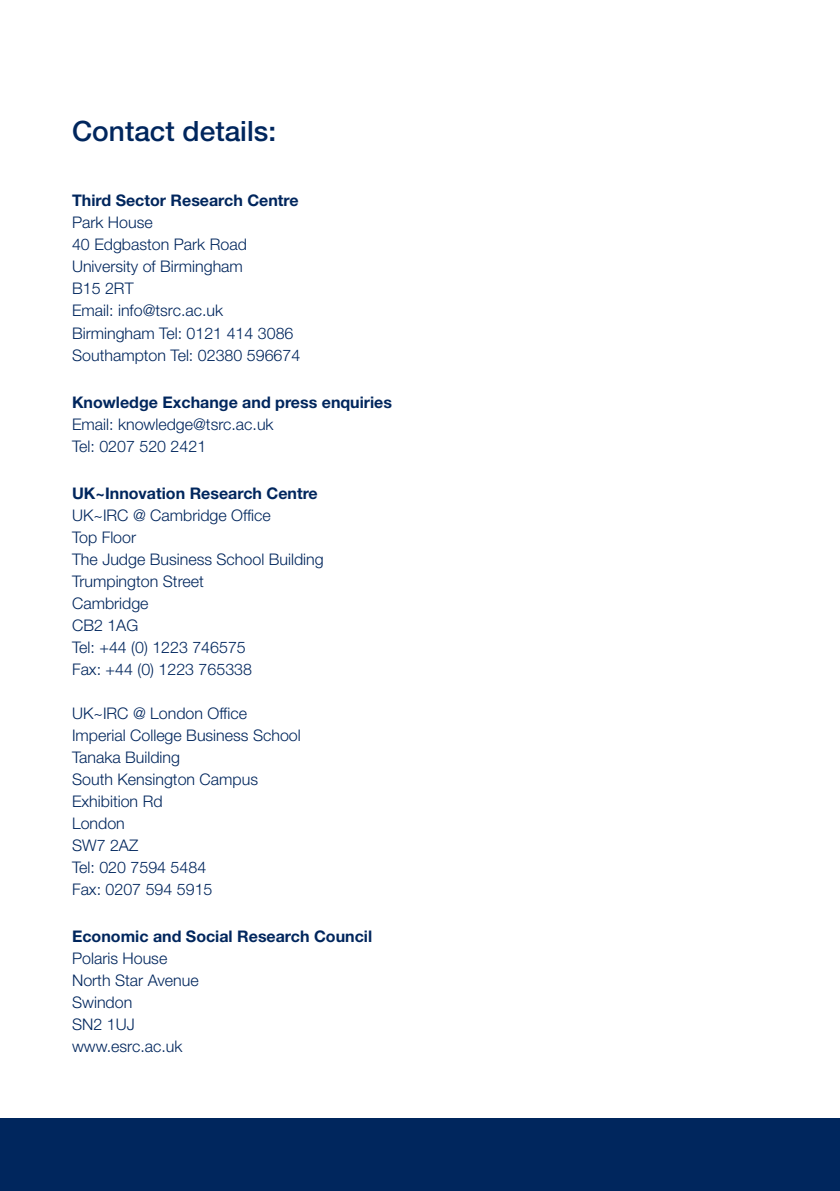
<style>
.page{position:relative;width:840px;height:1191px;background:#fff}
.page>*{position:absolute;margin:0;border:0;box-sizing:border-box;transform-origin:0 0}
.t1{font:500 28px "Helvetica Neue";color:#00265d}
.t2{font:300 16px "Helvetica Neue";color:#00265d}
.t3{font:700 16px "Helvetica Neue";color:#00265d}
</style>
<div class="page">
<div style="left:0;top:1119px;width:839px;height:72px;background:#00265d"></div>
<p class="t1" style="left:72px;top:114px;width:205px">Contact details:</p>
<p class="t3" style="left:72px;top:191px;width:228px">Third Sector Research Centre</p>
<p class="t2" style="left:72px;top:213px;width:82px">Park House</p>
<p class="t2" style="left:72px;top:235px;width:176px">40 Edgbaston Park Road</p>
<p class="t2" style="left:72px;top:257px;width:172px">University of Birmingham</p>
<p class="t2" style="left:72px;top:279px;width:63px">B15 2RT</p>
<p class="t2" style="left:72px;top:301px;width:152px">Email: info@tsrc.ac.uk</p>
<p class="t2" style="left:72px;top:323px;width:223px">Birmingham Tel: 0121 414 3086</p>
<p class="t2" style="left:72px;top:345px;width:229px">Southampton Tel: 02380 596674</p>
<p class="t3" style="left:72px;top:392px;width:321px">Knowledge Exchange and press enquiries</p>
<p class="t2" style="left:72px;top:414px;width:203px">Email: knowledge@tsrc.ac.uk</p>
<p class="t2" style="left:72px;top:436px;width:136px">Tel: 0207 520 2421</p>
<p class="t3" style="left:72px;top:483px;width:247px">UK~Innovation Research Centre</p>
<p class="t2" style="left:72px;top:505px;width:200px">UK~IRC @ Cambridge Office</p>
<p class="t2" style="left:72px;top:527px;width:66px">Top Floor</p>
<p class="t2" style="left:72px;top:549px;width:253px">The Judge Business School Building</p>
<p class="t2" style="left:72px;top:571px;width:133px">Trumpington Street</p>
<p class="t2" style="left:72px;top:593px;width:78px">Cambridge</p>
<p class="t2" style="left:72px;top:615px;width:68px">CB2 1AG</p>
<p class="t2" style="left:72px;top:637px;width:175px">Tel: +44 (0) 1223 746575</p>
<p class="t2" style="left:72px;top:659px;width:181px">Fax: +44 (0) 1223 765338</p>
<p class="t2" style="left:72px;top:703px;width:176px">UK~IRC @ London Office</p>
<p class="t2" style="left:72px;top:725px;width:230px">Imperial College Business School</p>
<p class="t2" style="left:72px;top:747px;width:109px">Tanaka Building</p>
<p class="t2" style="left:72px;top:769px;width:187px">South Kensington Campus</p>
<p class="t2" style="left:72px;top:791px;width:92px">Exhibition Rd</p>
<p class="t2" style="left:72px;top:813px;width:54px">London</p>
<p class="t2" style="left:72px;top:835px;width:68px">SW7 2AZ</p>
<p class="t2" style="left:72px;top:857px;width:136px">Tel: 020 7594 5484</p>
<p class="t2" style="left:72px;top:879px;width:142px">Fax: 0207 594 5915</p>
<p class="t3" style="left:72px;top:926px;width:301px">Economic and Social Research Council</p>
<p class="t2" style="left:72px;top:948px;width:97px">Polaris House</p>
<p class="t2" style="left:72px;top:970px;width:128px">North Star Avenue</p>
<p class="t2" style="left:72px;top:992px;width:62px">Swindon</p>
<p class="t2" style="left:72px;top:1015px;width:64px">SN2 1UJ</p>
<p class="t2" style="left:72px;top:1037px;width:112px">www.esrc.ac.uk</p>
</div>
